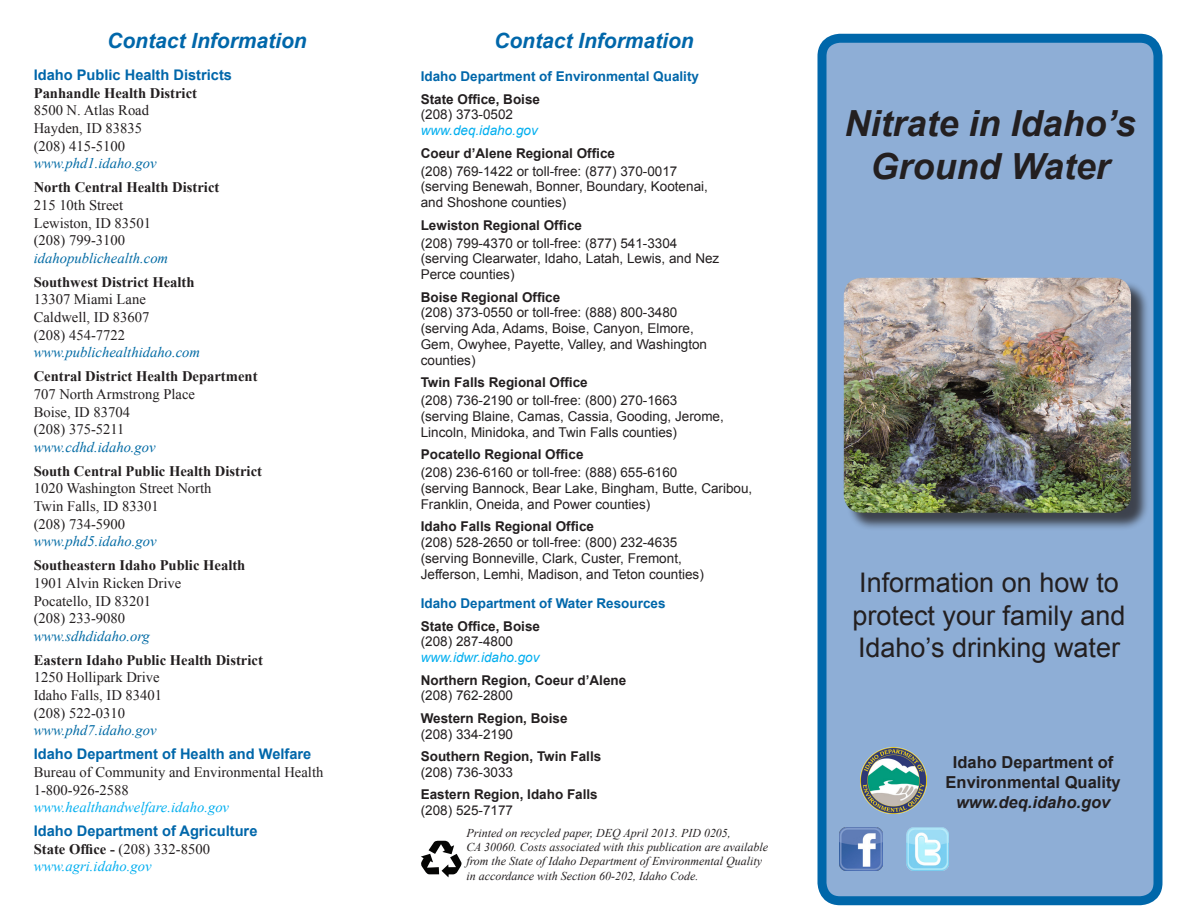
<style>
.page{position:relative;width:1188px;height:918px;background:#fff}
.page>*{position:absolute;margin:0;border:0;box-sizing:border-box;transform-origin:0 0}
.t1{font:italic 700 36px "Arial";color:#231f20}
.t2{font:27px "Arial";color:#231f20}
.t3{font:italic 700 21px "Arial";color:#0067aa}
.t4{font:700 16.5px "Arial";color:#231f20}
.t5{font:italic 700 16.5px "Arial";color:#231f20}
.t6{font:14.7px "Times New Roman";color:#231f20}
.t7{font:700 14.7px "Times New Roman";color:#231f20}
.t8{font:italic 14.7px "Times New Roman";color:#006aa4}
.t9{font:700 14.7px "Arial";color:#0067aa}
.t10{font:italic 14.7px "Times New Roman";color:#00aeef}
.t11{font:13.5px "Arial";color:#231f20}
.t12{font:700 13.5px "Arial";color:#231f20}
.t13{font:700 13.5px "Arial";color:#0067aa}
.t14{font:italic 13.5px "Arial";color:#00aeef}
.t15{font:italic 12px/14.4px "Times New Roman";color:#231f20}
.s1{font-weight:700}
</style>
<div class="page">
<div style="left:822px;top:38px;width:336px;height:863px;background:#8eaed6;border-radius:18px"></div>
<div style="left:818px;top:34px;width:344px;height:871px;border:9px solid #0067aa;border-radius:18px"></div>
<div style="left:846px;top:280px;width:304px;height:251px;background:#231f20;opacity:.75"></div>
<img style="left:844px;top:278px;width:287px;height:235px">
<svg style="left:421px;top:841px;width:40px;height:36px"></svg>
<img style="left:839px;top:827px;width:44px;height:43px">
<img style="left:906px;top:827px;width:42px;height:44px">
<img style="left:860px;top:747px;width:66px;height:67px">
<p class="t3" style="left:107px;top:27px;width:201px">Contact Information</p>
<p class="t9" style="left:34px;top:66px;width:200px">Idaho Public Health Districts</p>
<p class="t7" style="left:34px;top:83px;width:165px">Panhandle Health District</p>
<p class="t6" style="left:34px;top:101px;width:117px">8500 N. Atlas Road</p>
<p class="t6" style="left:34px;top:118px;width:110px">Hayden, ID 83835</p>
<p class="t6" style="left:34px;top:136px;width:93px">(208) 415-5100</p>
<p class="t8" style="left:34px;top:153px;width:124px">www.phd1.idaho.gov</p>
<p class="t7" style="left:34px;top:177px;width:187px">North Central Health District</p>
<p class="t6" style="left:34px;top:195px;width:91px">215 10th Street</p>
<p class="t6" style="left:34px;top:213px;width:119px">Lewiston, ID 83501</p>
<p class="t6" style="left:34px;top:230px;width:93px">(208) 799-3100</p>
<p class="t8" style="left:34px;top:248px;width:136px">idahopublichealth.com</p>
<p class="t7" style="left:34px;top:272px;width:162px">Southwest District Health</p>
<p class="t6" style="left:34px;top:290px;width:114px">13307 Miami Lane</p>
<p class="t6" style="left:34px;top:307px;width:117px">Caldwell, ID 83607</p>
<p class="t6" style="left:34px;top:325px;width:93px">(208) 454-7722</p>
<p class="t8" style="left:34px;top:342px;width:168px">www.publichealthidaho.com</p>
<p class="t7" style="left:34px;top:366px;width:225px">Central District Health Department</p>
<p class="t6" style="left:34px;top:384px;width:163px">707 North Armstrong Place</p>
<p class="t6" style="left:34px;top:402px;width:98px">Boise, ID 83704</p>
<p class="t6" style="left:34px;top:419px;width:92px">(208) 375-5211</p>
<p class="t8" style="left:34px;top:437px;width:124px">www.cdhd.idaho.gov</p>
<p class="t7" style="left:34px;top:461px;width:230px">South Central Public Health District</p>
<p class="t6" style="left:34px;top:479px;width:179px">1020 Washington Street North</p>
<p class="t6" style="left:34px;top:496px;width:126px">Twin Falls, ID 83301</p>
<p class="t6" style="left:34px;top:514px;width:93px">(208) 734-5900</p>
<p class="t8" style="left:34px;top:531px;width:124px">www.phd5.idaho.gov</p>
<p class="t7" style="left:34px;top:555px;width:213px">Southeastern Idaho Public Health</p>
<p class="t6" style="left:34px;top:573px;width:149px">1901 Alvin Ricken Drive</p>
<p class="t6" style="left:34px;top:591px;width:119px">Pocatello, ID 83201</p>
<p class="t6" style="left:34px;top:608px;width:93px">(208) 233-9080</p>
<p class="t8" style="left:34px;top:626px;width:118px">www.sdhdidaho.org</p>
<p class="t7" style="left:34px;top:650px;width:231px">Eastern Idaho Public Health District</p>
<p class="t6" style="left:34px;top:668px;width:127px">1250 Hollipark Drive</p>
<p class="t6" style="left:34px;top:685px;width:130px">Idaho Falls, ID 83401</p>
<p class="t6" style="left:34px;top:703px;width:93px">(208) 522-0310</p>
<p class="t8" style="left:34px;top:720px;width:124px">www.phd7.idaho.gov</p>
<p class="t9" style="left:34px;top:745px;width:279px">Idaho Department of Health and Welfare</p>
<p class="t6" style="left:34px;top:762px;width:291px">Bureau of Community and Environmental Health</p>
<p class="t6" style="left:34px;top:780px;width:97px">1-800-926-2588</p>
<p class="t10" style="left:34px;top:797px;width:197px">www.healthandwelfare.idaho.gov</p>
<p class="t9" style="left:34px;top:822px;width:225px">Idaho Department of Agriculture</p>
<p class="t6" style="left:34px;top:839px;width:178px"><span class="s1">State Office -</span> (208) 332-8500</p>
<p class="t10" style="left:34px;top:856px;width:119px">www.agri.idaho.gov</p>
<p class="t3" style="left:494px;top:27px;width:201px">Contact Information</p>
<p class="t13" style="left:421px;top:67px;width:280px">Idaho Department of Environmental Quality</p>
<p class="t12" style="left:421px;top:90px;width:121px">State Office, Boise</p>
<p class="t11" style="left:421px;top:106px;width:94px">(208) 373-0502</p>
<p class="t14" style="left:421px;top:122px;width:119px">www.deq.idaho.gov</p>
<p class="t12" style="left:421px;top:144px;width:196px">Coeur d’Alene Regional Office</p>
<p class="t11" style="left:421px;top:162px;width:258px">(208) 769-1422 or toll-free: (877) 370-0017</p>
<p class="t11" style="left:421px;top:178px;width:289px">(serving Benewah, Bonner, Boundary, Kootenai,</p>
<p class="t11" style="left:421px;top:193px;width:147px">and Shoshone counties)</p>
<p class="t12" style="left:421px;top:216px;width:163px">Lewiston Regional Office</p>
<p class="t11" style="left:421px;top:234px;width:258px">(208) 799-4370 or toll-free: (877) 541-3304</p>
<p class="t11" style="left:421px;top:250px;width:300px">(serving Clearwater, Idaho, Latah, Lewis, and Nez</p>
<p class="t11" style="left:421px;top:265px;width:95px">Perce counties)</p>
<p class="t12" style="left:421px;top:288px;width:141px">Boise Regional Office</p>
<p class="t11" style="left:421px;top:304px;width:258px">(208) 373-0550 or toll-free: (888) 800-3480</p>
<p class="t11" style="left:421px;top:319px;width:275px">(serving Ada, Adams, Boise, Canyon, Elmore,</p>
<p class="t11" style="left:421px;top:335px;width:288px">Gem, Owyhee, Payette, Valley, and Washington</p>
<p class="t11" style="left:421px;top:351px;width:56px">counties)</p>
<p class="t12" style="left:421px;top:373px;width:169px">Twin Falls Regional Office</p>
<p class="t11" style="left:421px;top:391px;width:258px">(208) 736-2190 or toll-free: (800) 270-1663</p>
<p class="t11" style="left:421px;top:407px;width:305px">(serving Blaine, Camas, Cassia, Gooding, Jerome,</p>
<p class="t11" style="left:421px;top:423px;width:258px">Lincoln, Minidoka, and Twin Falls counties)</p>
<p class="t12" style="left:421px;top:445px;width:164px">Pocatello Regional Office</p>
<p class="t11" style="left:421px;top:463px;width:258px">(208) 236-6160 or toll-free: (888) 655-6160</p>
<p class="t11" style="left:421px;top:479px;width:333px">(serving Bannock, Bear Lake, Bingham, Butte, Caribou,</p>
<p class="t11" style="left:421px;top:495px;width:231px">Franklin, Oneida, and Power counties)</p>
<p class="t12" style="left:421px;top:517px;width:175px">Idaho Falls Regional Office</p>
<p class="t11" style="left:421px;top:534px;width:258px">(208) 528-2650 or toll-free: (800) 232-4635</p>
<p class="t11" style="left:421px;top:549px;width:263px">(serving Bonneville, Clark, Custer, Fremont,</p>
<p class="t11" style="left:421px;top:565px;width:285px">Jefferson, Lemhi, Madison, and Teton counties)</p>
<p class="t13" style="left:421px;top:594px;width:246px">Idaho Department of Water Resources</p>
<p class="t12" style="left:421px;top:617px;width:121px">State Office, Boise</p>
<p class="t11" style="left:421px;top:633px;width:94px">(208) 287-4800</p>
<p class="t14" style="left:421px;top:649px;width:120px">www.idwr.idaho.gov</p>
<p class="t12" style="left:421px;top:671px;width:207px">Northern Region, Coeur d’Alene</p>
<p class="t11" style="left:421px;top:687px;width:94px">(208) 762-2800</p>
<p class="t12" style="left:421px;top:709px;width:148px">Western Region, Boise</p>
<p class="t11" style="left:421px;top:725px;width:94px">(208) 334-2190</p>
<p class="t12" style="left:421px;top:747px;width:182px">Southern Region, Twin Falls</p>
<p class="t11" style="left:421px;top:763px;width:94px">(208) 736-3033</p>
<p class="t12" style="left:421px;top:786px;width:179px">Eastern Region, Idaho Falls</p>
<p class="t11" style="left:421px;top:801px;width:94px">(208) 525-7177</p>
<p class="t15" style="left:466px;top:825px;width:266px">Printed on recycled paper, DEQ April 2013. PID 0205,</p>
<p class="t15" style="left:466px;top:840px;width:303px">CA 30060. Costs associated with this publication are available from the State of Idaho Department of Environmental Quality in accordance with Section 60-202, Idaho Code.</p>
<p class="t1" style="left:845px;top:100px;width:293px">Nitrate in Idaho’s</p>
<p class="t1" style="left:871px;top:143px;width:241px">Ground Water</p>
<p class="t2" style="left:859px;top:565px;width:261px">Information on how to</p>
<p class="t2" style="left:853px;top:598px;width:275px">protect your family and</p>
<p class="t2" style="left:858px;top:630px;width:264px">Idaho’s drinking water</p>
<p class="t4" style="left:953px;top:751px;width:162px">Idaho Department of</p>
<p class="t4" style="left:946px;top:771px;width:177px">Environmental Quality</p>
<p class="t5" style="left:956px;top:791px;width:156px">www.deq.idaho.gov</p>
</div>
